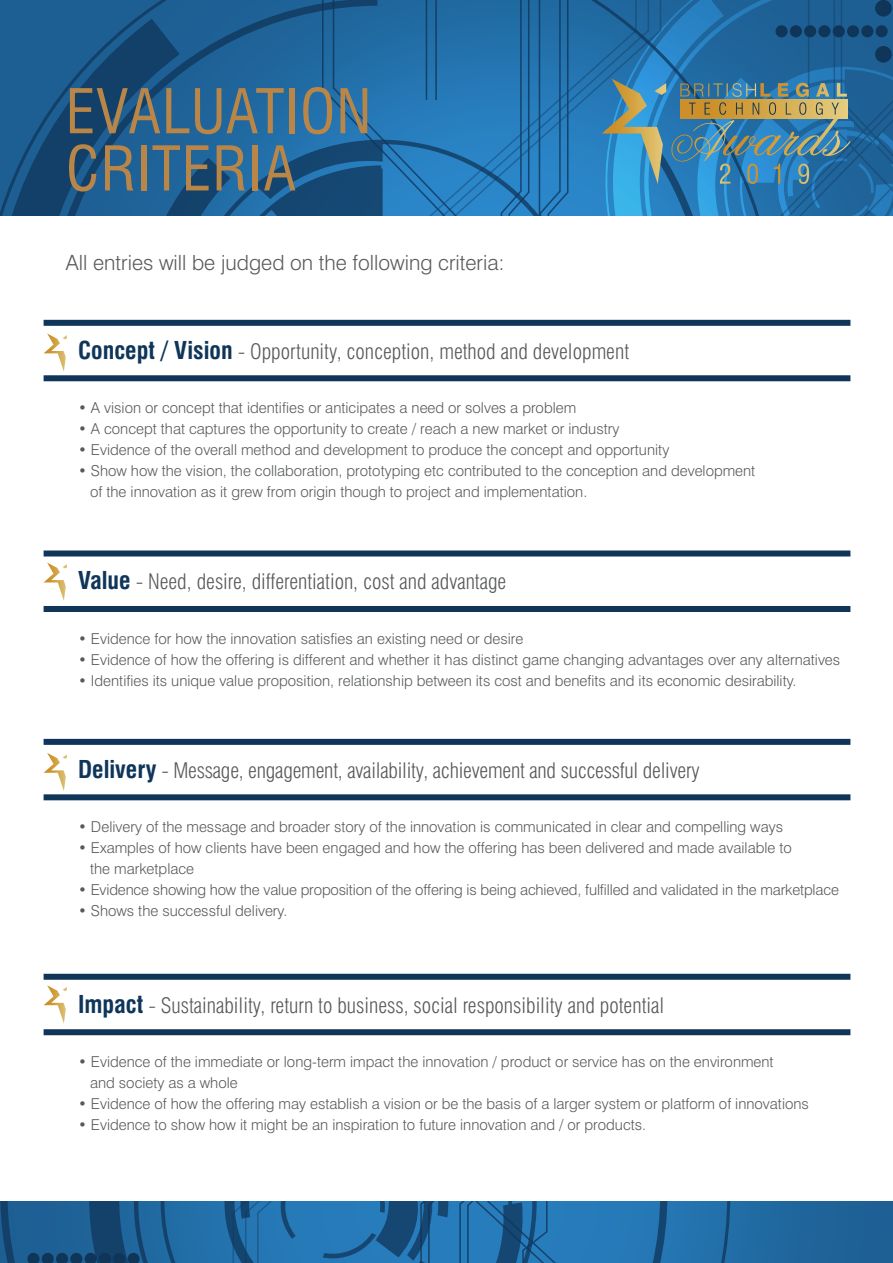
<style>
.page{position:relative;width:893px;height:1263px;background:#fff}
.page>*{position:absolute;margin:0;border:0;box-sizing:border-box;transform-origin:0 0}
.t1{font:condensed 60px "Swiss 721 BT";letter-spacing:.02em;color:#ba8648}
.t2{font:300 condensed 21px "Swiss 721 BT";color:#57595b}
.t3{font:300 21px "Swiss 721 BT";color:#57595b}
.t4{font:300 15px "Swiss 721 BT";color:#57595b}
.s1{font-weight:700;font-size:24px;color:#0f3559}
</style>
<div class="page">
<div style="left:774px;top:1201px;width:119px;height:62px;background:#1f6397"></div>
<svg style="left:0;top:1201px;width:774px;height:62px;background:#2069a1"></svg>
<div style="left:44px;top:320px;width:806px;height:6px;background:#0f3559"></div>
<div style="left:44px;top:375px;width:806px;height:6px;background:#0f3559"></div>
<svg style="left:44px;top:333px;width:23px;height:39px"></svg>
<div style="left:44px;top:550px;width:806px;height:6px;background:#0f3559"></div>
<div style="left:44px;top:606px;width:806px;height:6px;background:#0f3559"></div>
<div style="left:44px;top:739px;width:806px;height:6px;background:#0f3559"></div>
<div style="left:44px;top:794px;width:806px;height:6px;background:#0f3559"></div>
<div style="left:44px;top:974px;width:806px;height:6px;background:#0f3559"></div>
<div style="left:44px;top:1029px;width:806px;height:6px;background:#0f3559"></div>
<svg style="left:44px;top:562px;width:23px;height:39px"></svg>
<svg style="left:44px;top:753px;width:23px;height:38px"></svg>
<svg style="left:44px;top:985px;width:23px;height:38px"></svg>
<svg style="left:0;top:0;width:893px;height:216px;background:#276b9c"></svg>
<p class="t1" style="left:66px;top:75px;width:307px">EVALUATION</p>
<p class="t1" style="left:66px;top:133px;width:232px">CRITERIA</p>
<p class="t3" style="left:66px;top:249px;width:440px">All entries will be judged on the following criteria:</p>
<p class="t2" style="left:78px;top:338px;width:552px"><span class="s1">Concept / Vision</span> - Opportunity, conception, method and development</p>
<p class="t4" style="left:78px;top:399px;width:500px">• A vision or concept that identifies or anticipates a need or solves a problem</p>
<p class="t4" style="left:78px;top:420px;width:543px">• A concept that captures the opportunity to create / reach a new market or industry</p>
<p class="t4" style="left:78px;top:441px;width:593px">• Evidence of the overall method and development to produce the concept and opportunity</p>
<p class="t4" style="left:78px;top:462px;width:679px">• Show how the vision, the collaboration, prototyping etc contributed to the conception and development</p>
<p class="t4" style="left:90px;top:483px;width:499px">of the innovation as it grew from origin though to project and implementation.</p>
<p class="t2" style="left:78px;top:569px;width:430px"><span class="s1">Value</span> - Need, desire, differentiation, cost and advantage</p>
<p class="t4" style="left:78px;top:629px;width:447px">• Evidence for how the innovation satisfies an existing need or desire</p>
<p class="t4" style="left:78px;top:650px;width:764px">• Evidence of how the offering is different and whether it has distinct game changing advantages over any alternatives</p>
<p class="t4" style="left:78px;top:671px;width:720px">• Identifies its unique value proposition, relationship between its cost and benefits and its economic desirability.</p>
<p class="t2" style="left:78px;top:757px;width:623px"><span class="s1">Delivery</span> - Message, engagement, availability, achievement and successful delivery</p>
<p class="t4" style="left:78px;top:818px;width:706px">• Delivery of the message and broader story of the innovation is communicated in clear and compelling ways</p>
<p class="t4" style="left:78px;top:839px;width:715px">• Examples of how clients have been engaged and how the offering has been delivered and made available to</p>
<p class="t4" style="left:90px;top:860px;width:106px">the marketplace</p>
<p class="t4" style="left:78px;top:881px;width:762px">• Evidence showing how the value proposition of the offering is being achieved, fulfilled and validated in the marketplace</p>
<p class="t4" style="left:78px;top:902px;width:211px">• Shows the successful delivery.</p>
<p class="t2" style="left:78px;top:992px;width:588px"><span class="s1">Impact</span> - Sustainability, return to business, social responsibility and potential</p>
<p class="t4" style="left:78px;top:1053px;width:697px">• Evidence of the immediate or long-term impact the innovation / product or service has on the environment</p>
<p class="t4" style="left:90px;top:1074px;width:149px">and society as a whole</p>
<p class="t4" style="left:78px;top:1095px;width:732px">• Evidence of how the offering may establish a vision or be the basis of a larger system or platform of innovations</p>
<p class="t4" style="left:78px;top:1116px;width:570px">• Evidence to show how it might be an inspiration to future innovation and / or products.</p>
</div>
